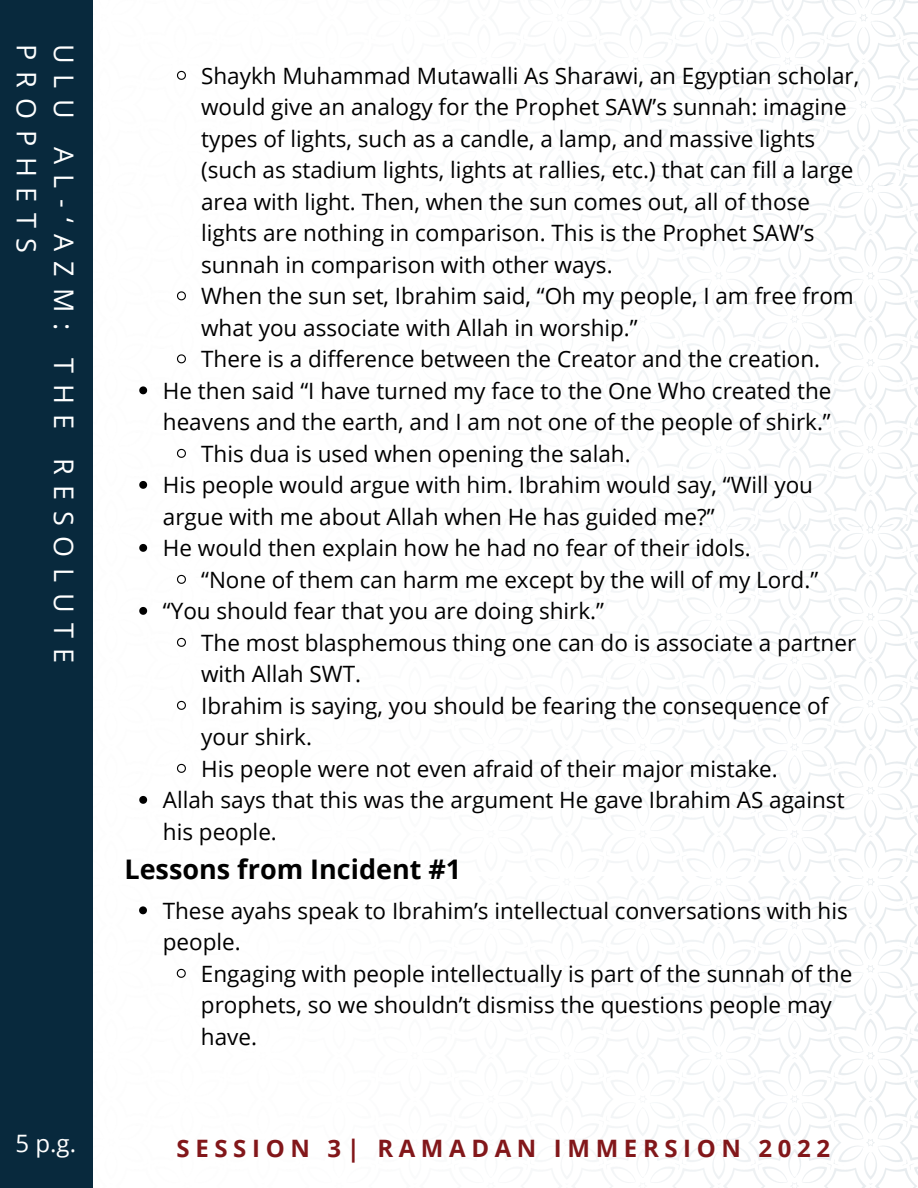
<style>
.page{position:relative;width:918px;height:1188px;background:#fff}
.page>*{position:absolute;margin:0;border:0;box-sizing:border-box;transform-origin:0 0}
.t1{font:27px/37px "Open Sans";letter-spacing:.395em;color:#fff}
.t2{font:700 27px "Open Sans";color:#000}
.t3{font:700 24px "Open Sans";letter-spacing:.235em;color:#82171a}
.t4{font:24px "Open Sans";color:#fff}
.t5{font:22.5px/31.5px "Open Sans";color:#000}
</style>
<div class="page">
<img style="left:92px;top:535px;width:826px;height:653px">
<img style="left:92px;top:190px;width:826px;height:345px">
<img style="left:92px;top:0;width:826px;height:190px">
<div style="left:0;top:0;width:92px;height:1188px;background:#08293d"></div>
<svg style="left:176px;top:70px;width:11px;height:11px"></svg>
<svg style="left:176px;top:291px;width:11px;height:10px"></svg>
<svg style="left:176px;top:354px;width:11px;height:10px"></svg>
<svg style="left:139px;top:386px;width:8px;height:8px"></svg>
<svg style="left:176px;top:448px;width:11px;height:11px"></svg>
<svg style="left:139px;top:481px;width:8px;height:8px"></svg>
<svg style="left:139px;top:544px;width:8px;height:8px"></svg>
<svg style="left:176px;top:574px;width:11px;height:11px"></svg>
<svg style="left:139px;top:607px;width:8px;height:8px"></svg>
<svg style="left:176px;top:637px;width:11px;height:11px"></svg>
<svg style="left:176px;top:700px;width:11px;height:11px"></svg>
<svg style="left:176px;top:763px;width:11px;height:11px"></svg>
<svg style="left:139px;top:796px;width:8px;height:8px"></svg>
<svg style="left:139px;top:906px;width:8px;height:8px"></svg>
<svg style="left:176px;top:968px;width:11px;height:11px"></svg>
<p class="t1" style="left:83px;top:44px;width:621px;rotate:90deg">ULU AL-‘AZM: THE RESOLUTE<br>PROPHETS</p>
<p class="t5" style="left:201px;top:59px;width:660px">Shaykh Muhammad Mutawalli As Sharawi, an Egyptian scholar, would give an analogy for the Prophet SAW’s sunnah: imagine types of lights, such as a candle, a lamp, and massive lights (such as stadium lights, lights at rallies, etc.) that can fill a large area with light. Then, when the sun comes out, all of those lights are nothing in comparison. This is the Prophet SAW’s sunnah in comparison with other ways.</p>
<p class="t5" style="left:201px;top:280px;width:654px">When the sun set, Ibrahim said, “Oh my people, I am free from what you associate with Allah in worship.”</p>
<p class="t5" style="left:201px;top:343px;width:621px">There is a difference between the Creator and the creation.</p>
<p class="t5" style="left:163px;top:374px;width:670px">He then said “I have turned my face to the One Who created the heavens and the earth, and I am not one of the people of shirk.”</p>
<p class="t5" style="left:201px;top:437px;width:431px">This dua is used when opening the salah.</p>
<p class="t5" style="left:163px;top:469px;width:652px">His people would argue with him. Ibrahim would say, “Will you argue with me about Allah when He has guided me?”</p>
<p class="t5" style="left:163px;top:532px;width:590px">He would then explain how he had no fear of their idols.</p>
<p class="t5" style="left:201px;top:563px;width:619px">“None of them can harm me except by the will of my Lord.”</p>
<p class="t5" style="left:163px;top:595px;width:443px">“You should fear that you are doing shirk.”</p>
<p class="t5" style="left:201px;top:626px;width:657px">The most blasphemous thing one can do is associate a partner with Allah SWT.</p>
<p class="t5" style="left:201px;top:689px;width:629px">Ibrahim is saying, you should be fearing the consequence of your shirk.</p>
<p class="t5" style="left:201px;top:752px;width:578px">His people were not even afraid of their major mistake.</p>
<p class="t5" style="left:163px;top:784px;width:683px">Allah says that this was the argument He gave Ibrahim AS against his people.</p>
<p class="t2" style="left:124px;top:850px;width:338px">Lessons from Incident #1</p>
<p class="t5" style="left:163px;top:894px;width:687px">These ayahs speak to Ibrahim’s intellectual conversations with his people.</p>
<p class="t5" style="left:201px;top:957px;width:653px">Engaging with people intellectually is part of the sunnah of the prophets, so we shouldn’t dismiss the questions people may have.</p>
<p class="t4" style="left:16px;top:1127px;width:15px">2</p>
<p class="t4" style="left:16px;top:1127px;width:62px">5 p.g.</p>
<p class="t3" style="left:177px;top:1131px;width:655px">SESSION 3| RAMADAN IMMERSION 2022</p>
</div>
